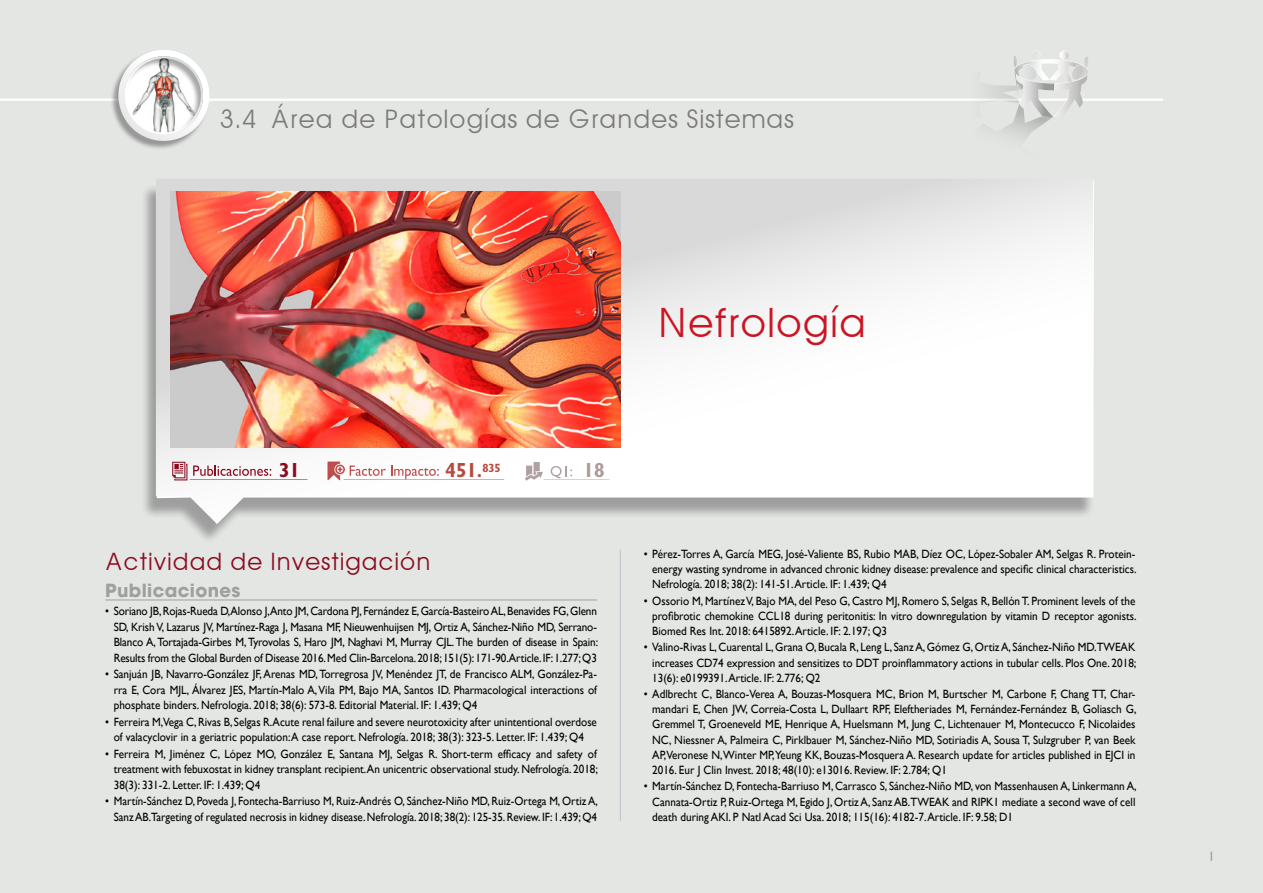
<style>
.page{position:relative;width:1263px;height:893px;background:#e4e6e4}
.page>*{position:absolute;margin:0;border:0;box-sizing:border-box;transform-origin:0 0}
._5-NombreGrupo{font:40.5px "Avant Garde";letter-spacing:.01em;color:#ca1623}
.t1{font:25.5px "Avant Garde";letter-spacing:.02em;color:#7c7b7b}
._3-_Titulos_Strategi{font:24px "Avant Garde";letter-spacing:.02em;color:#8b0c20}
._11B-TextoStrategicB{font:700 condensed 20.4px "Gill Sans";color:#b54a3d}
._11B-TextoStrategicB-2{font:700 condensed 20.4px "Gill Sans";color:#8b0c20}
._11B-TextoStrategicB-3{font:700 condensed 20.4px "Gill Sans";color:#ae9a9b}
._5-_Subapartados_Gru{font:700 18px "Avant Garde";letter-spacing:.02em;color:#a09f9f}
.t2{font:13.5px "Gill Sans";color:#9d9d9c}
._8-_Texto_Publicatio{font:12px/15.1px "Gill Sans";color:#000;text-align:justify;scale:.93 1}
</style>
<div class="page">
<hr style="left:0;top:99px;width:1163px;height:2px;background:#fff">
<svg style="left:81px;top:50px;width:133px;height:99px"></svg>
<svg style="left:965px;top:50px;width:124px;height:89px"></svg>
<div style="left:140px;top:184px;width:955px;height:360px;background:#000;opacity:.31"></div>
<svg style="left:156px;top:179px;width:937px;height:344px"></svg>
<img style="left:170px;top:192px;width:451px;height:255px">
<svg style="left:193px;top:465px;width:78px;height:11px"></svg>
<svg style="left:172px;top:462px;width:15px;height:18px"></svg>
<hr style="left:190px;top:479px;width:117px;height:1px;background:#8b0c20">
<svg style="left:327px;top:462px;width:112px;height:18px;background:#edd1d1"></svg>
<hr style="left:344px;top:479px;width:160px;height:1px;background:#be4e4d">
<svg style="left:525px;top:462px;width:18px;height:19px"></svg>
<svg style="left:551px;top:466px;width:21px;height:12px"></svg>
<hr style="left:544px;top:479px;width:65px;height:1px;background:#afa1a3">
<hr style="left:105px;top:600px;width:492px;height:1px;background:#a09f9f">
<hr style="left:620px;top:549px;width:1px;height:272px;background:#bbc2c6">
<h2 class="t1" style="left:220px;top:103px;width:576px">3.4 Área de Patologías de Grandes Sistemas</h2>
<p class="_5-NombreGrupo" style="left:657px;top:298px;width:211px">Nefrología</p>
<p class="_11B-TextoStrategicB-2" style="left:279px;top:458px;width:22px">31</p>
<p class="_11B-TextoStrategicB" style="left:446px;top:458px;width:57px">451.<sup>835</sup></p>
<p class="_11B-TextoStrategicB-3" style="left:584px;top:458px;width:22px">18</p>
<p class="_3-_Titulos_Strategi" style="left:105px;top:547px;width:327px">Actividad de Investigación</p>
<p class="_5-_Subapartados_Gru" style="left:105px;top:578px;width:137px">Publicaciones</p>
<p class="_8-_Texto_Publicatio" style="left:114px;top:604px;width:522px;text-indent:-9px">• Soriano JB, Rojas-Rueda D,Alonso J,Anto JM, Cardona PJ, Fernández E, García-Basteiro AL, Benavides FG, Glenn SD, Krish V, Lazarus JV, Martínez-Raga J, Masana MF, Nieuwenhuijsen MJ, Ortiz A, Sánchez-Niño MD, Serrano-Blanco A, Tortajada-Girbes M, Tyrovolas S, Haro JM, Naghavi M, Murray CJL. The burden of disease in Spain:<br>Results from the Global Burden of Disease 2016. Med Clin-Barcelona. 2018; 151(5): 171-90.Article. IF: 1.277; Q3</p>
<p class="_8-_Texto_Publicatio" style="left:114px;top:666px;width:521px;text-indent:-9px">• Sanjuán JB, Navarro-González JF, Arenas MD, Torregrosa JV, Menéndez JT, de Francisco ALM, González-Pa&shy;rra E, Cora MJL, Álvarez JES, Martín-Malo A, Vila PM, Bajo MA, Santos ID. Pharmacological interactions of phosphate binders. Nefrologia. 2018; 38(6): 573-8. Editorial Material. IF: 1.439; Q4</p>
<p class="_8-_Texto_Publicatio" style="left:105px;top:714px;width:530px;text-align:center">• Ferreira M,Vega C, Rivas B, Selgas R.Acute renal failure and severe neurotoxicity after unintentional overdose of valacyclovir in a geriatric population: A case report. Nefrología. 2018; 38(3): 323-5. Letter. IF: 1.439; Q4</p>
<p class="_8-_Texto_Publicatio" style="left:114px;top:746px;width:522px;text-indent:-9px">• Ferreira M, Jiménez C, López MO, González E, Santana MJ, Selgas R. Short-term efficacy and safety of treatment with febuxostat in kidney transplant recipient.An unicentric observational study. Nefrología. 2018; 38(3): 331-2. Letter. IF: 1.439; Q4</p>
<p class="_8-_Texto_Publicatio" style="left:105px;top:793px;width:531px;text-align:right">• Martín-Sánchez D, Poveda J, Fontecha-Barriuso M, Ruiz-Andrés O, Sánchez-Niño MD, Ruiz-Ortega M, Ortiz A,<br>Sanz AB.Targeting of regulated necrosis in kidney disease. Nefrología. 2018; 38(2): 125-35. Review. IF: 1.439; Q4</p>
<p class="_8-_Texto_Publicatio" style="left:652px;top:546px;width:522px;text-indent:-9px">• Pérez-Torres A, García MEG, José-Valiente BS, Rubio MAB, Díez OC, López-Sobaler AM, Selgas R. Protein&shy;energy wasting syndrome in advanced chronic kidney disease: prevalence and specific clinical characteristics.<br>Nefrología. 2018; 38(2): 141-51. Article. IF: 1.439; Q4</p>
<p class="_8-_Texto_Publicatio" style="left:652px;top:593px;width:522px;text-indent:-9px">• Ossorio M, Martínez V, Bajo MA, del Peso G, Castro MJ, Romero S, Selgas R, Bellón T. Prominent levels of the profibrotic chemokine CCL18 during peritonitis: In vitro downregulation by vitamin D receptor agonists.<br>Biomed Res Int. 2018: 6415892. Article. IF: 2.197; Q3</p>
<p class="_8-_Texto_Publicatio" style="left:652px;top:640px;width:522px;text-indent:-9px">• Valino-Rivas L, Cuarental L, Grana O, Bucala R, Leng L, Sanz A, Gómez G, Ortiz A, Sánchez-Niño MD.TWEAK increases CD74 expression and sensitizes to DDT proinflammatory actions in tubular cells. Plos One. 2018; 13(6): e0199391. Article. IF: 2.776; Q2</p>
<p class="_8-_Texto_Publicatio" style="left:652px;top:686px;width:522px;text-indent:-9px">• Adlbrecht C, Blanco-Verea A, Bouzas-Mosquera MC, Brion M, Burtscher M, Carbone F, Chang TT, Char&shy;mandari E, Chen JW, Correia-Costa L, Dullaart RPF, Eleftheriades M, Fernández-Fernández B, Goliasch G, Gremmel T, Groeneveld ME, Henrique A, Huelsmann M, Jung C, Lichtenauer M, Montecucco F, Nicolaides NC, Niessner A, Palmeira C, Pirklbauer M, Sánchez-Niño MD, Sotiriadis A, Sousa T, Sulzgruber P, van Beek AP,Veronese N,Winter MP,Yeung KK, Bouzas-Mosquera A. Research update for articles published in EJCI in 2016. Eur J Clin Invest. 2018; 48(10): e13016. Review. IF: 2.784; Q1</p>
<p class="_8-_Texto_Publicatio" style="left:652px;top:779px;width:522px;text-indent:-9px">• Martín-Sánchez D, Fontecha-Barriuso M, Carrasco S, Sánchez-Niño MD, von Massenhausen A, Linkermann A, Cannata-Ortiz P, Ruiz-Ortega M, Egido J, Ortiz A, Sanz AB.TWEAK and RIPK1 mediate a second wave of cell death during AKI. P Natl Acad Sci Usa. 2018; 115(16): 4182-7. Article. IF: 9.58; D1</p>
<p class="t2" style="left:1208px;top:848px;width:8px">1</p>
</div>
